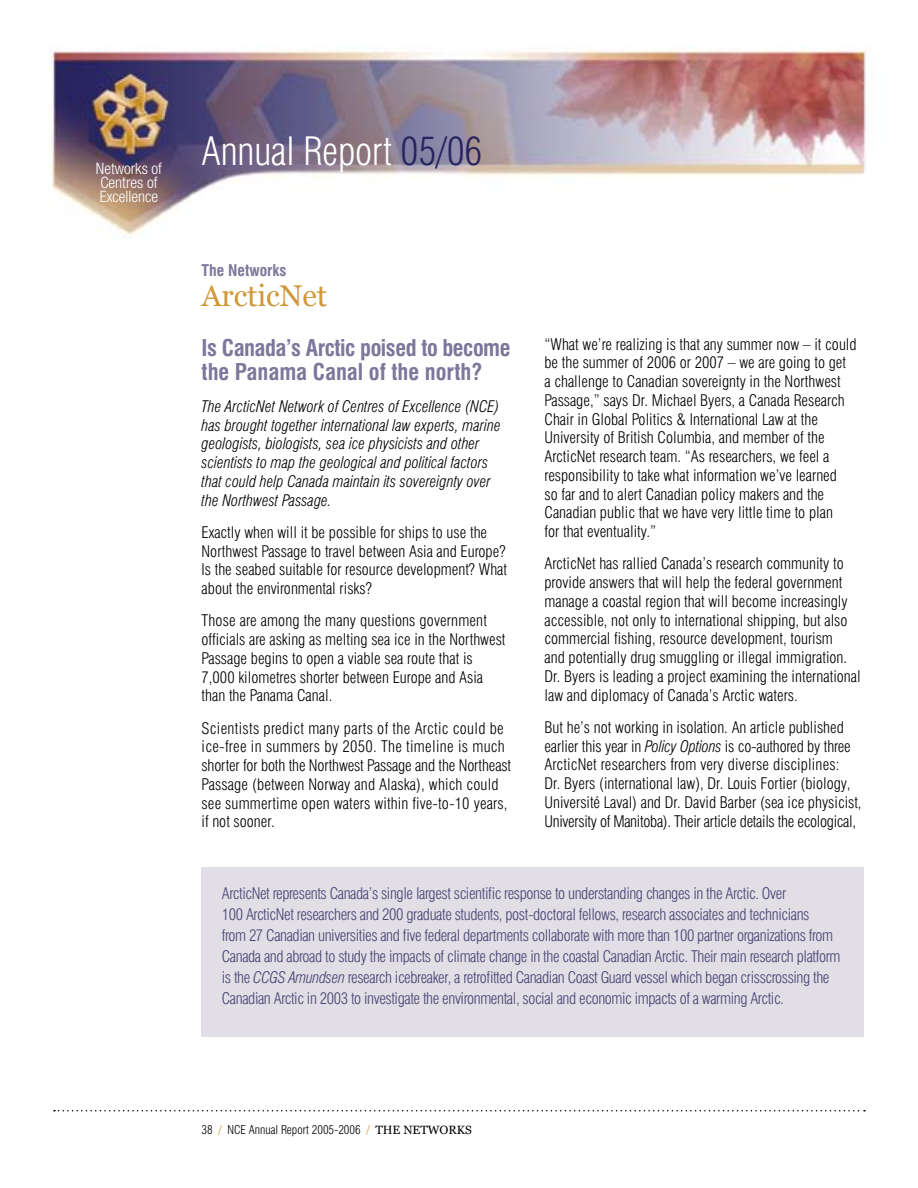
<style>
.page{position:relative;width:918px;height:1188px;background:#fff}
.page>*{position:absolute;margin:0;border:0;box-sizing:border-box;transform-origin:0 0}
.t1{font:300 condensed 38.4px "Swiss 721 BT";letter-spacing:-.005em;color:#fff}
.t2{font:30px "Georgia";letter-spacing:-.005em;color:#d1983a}
.t3{font:700 condensed 22.5px/24px "Swiss 721 BT";letter-spacing:-.02em;color:#7e769b}
.t4{font:300 condensed 15.75px/18.8px "Swiss 721 BT";color:#000}
.t5{font:300 condensed 15.75px/21px "Swiss 721 BT";letter-spacing:-.025em;color:#484272}
.t6{font:italic 300 condensed 15.75px/18.8px "Swiss 721 BT";color:#000}
.t7{font:300 condensed 15.75px/14.2px "Helvetica Neue";color:#fff}
.t8{font:700 condensed 15.75px "Swiss 721 BT";color:#7e769b}
.t9{font:300 condensed 12px "Swiss 721 BT";color:#000}
.s1{color:#27235e}
.s2{font-style:italic}
.s3{color:#cb8d1b}
.s4{font-family:"Georgia";font-weight:400;font-stretch:normal}
</style>
<div class="page">
<img style="left:48px;top:49px;width:818px;height:186px">
<svg style="left:54px;top:1110px;width:811px;height:2px"></svg>
<div style="left:202px;top:867px;width:662px;height:169px;background:#e1dee6"></div>
<p class="t7" style="left:96px;top:161px;width:68px">Networks of</p>
<p class="t7" style="left:100px;top:175px;width:60px">Centres of<br>Excellence</p>
<h1 class="t1" style="left:202px;top:128px;width:283px">Annual Report <span class="s1">05/06</span></h1>
<p class="t8" style="left:202px;top:261px;width:86px">The Networks</p>
<h2 class="t2" style="left:202px;top:279px;width:127px">ArcticNet</h2>
<h3 class="t3" style="left:202px;top:335px;width:310px">Is Canada’s Arctic poised to become the Panama Canal of the north?</h3>
<p class="t6" style="left:202px;top:397px;width:301px">The ArcticNet Network of Centres of Excellence (NCE) has brought together international law experts, marine geologists, biologists, sea ice physicists and other scientists to map the geological and political factors that could help Canada maintain its sovereignty over the Northwest Passage.</p>
<p class="t4" style="left:202px;top:523px;width:307px">Exactly when wi ll it be possi ble for shi ps to use the Northwest Passage to travel between Asia and Europe?<br>Is the seabed suitable for resource development? What about the envi ronmental risks?</p>
<p class="t4" style="left:202px;top:611px;width:306px">Those are among the many questi ons government officials are aski ng as melti ng sea i ce i n the Northwest Passage begi ns to open a viable sea route that is 7,000 ki lometres shorter between Europe and Asia than the Panama Canal.</p>
<p class="t4" style="left:202px;top:718px;width:311px">Sci entists predi ct many parts of the Arcti c could be ice-free i n summers by 2050. The ti meli ne is much shorter for both the Northwest Passage and the Northeast Passage (between Norway and Alaska), which could see summerti me open waters withi n five-to-10 years, if not sooner.</p>
<p class="t4" style="left:544px;top:334px;width:314px">“What we’re realizi ng is that any summer now – it could be the summer of 2006 or 2007 – we are going to get<br>a challenge to Canadian soverei gnty i n the Northwest Passage,” says Dr. Mi chael Byers, a Canada Research Chai r i n Global Politi cs &amp; International Law at the University of British Columbia, and member of the<br>Arcti cNet research team. “As researchers, we feel a responsi bi lity to take what i nformati on we’ve learned<br>so far and to alert Canadian poli cy makers and the Canadian publi c that we have very little time to plan<br>for that eventuality.”</p>
<p class="t4" style="left:544px;top:554px;width:318px">Arcti cNet has ralli ed Canada’s research community to provide answers that wi ll help the federal government manage a coastal region that wi ll become increasi ngly accessi ble, not only to i nternational shi pping, but also commercial fishi ng, resource development, tourism<br>and potentially drug smuggli ng or i llegal immigration.<br>Dr. Byers is leadi ng a project exami ni ng the international law and di plomacy of Canada’s Arcti c waters.</p>
<p class="t4" style="left:545px;top:718px;width:319px">But he’s not worki ng i n isolation. An article published earli er thi s year i n <span class="s2">Policy Options</span> i s co-authored by three ArcticNet researchers from very diverse disciplines:<br>Dr. Byers (i nternational law), Dr. Louis Fortier (biology, Université Laval) and Dr. Davi d Barber (sea ice physicist, University of Manitoba). Thei r arti cle detai ls the ecological,</p>
<p class="t5" style="left:222px;top:883px;width:620px">Arcti cNet represents Canada’s si ngle largest scientific response to understanding changes in the Arctic. Over<br>100 ArcticNet researchers and 200 graduate students, post-doctoral fellows, research associates and technicians<br>from 27 Canadian universiti es and five federal departments collaborate with more than 100 partner organizati ons from Canada and abroad to study the impacts of climate change in the coastal Canadian Arcti c. Their mai n research platform is the <span class="s2">CCGS Amundsen</span> research i cebreaker, a retrofitted Canadian Coast Guard vessel whi ch began crisscrossing the Canadian Arcti c i n 2003 to i nvestigate the environmental, social and economi c impacts of a warming Arctic.</p>
<p class="t9" style="left:202px;top:1122px;width:271px">38 <span class="s3">/</span> NCE Annual Report 2005-2006 <span class="s3">/</span> <span class="s4">the NETWORKS</span></p>
</div>
